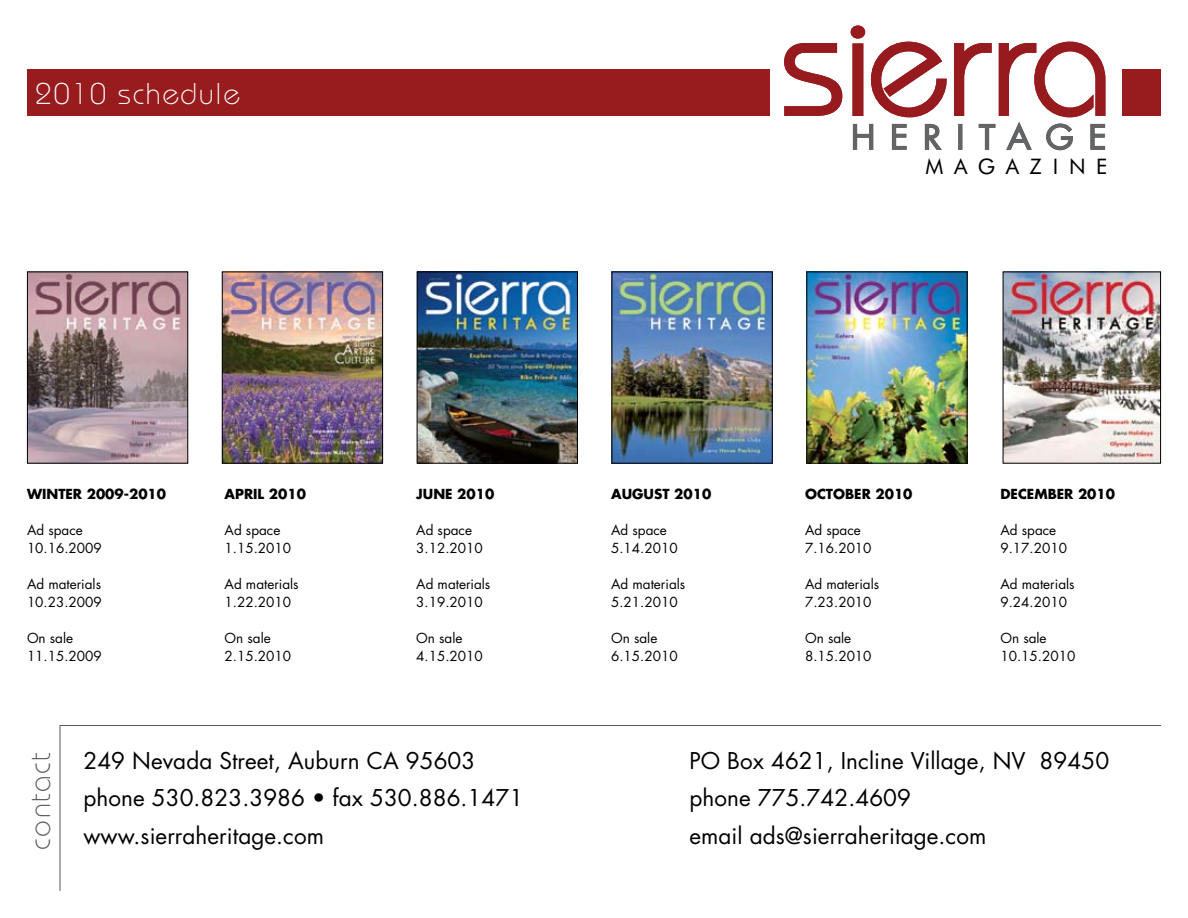
<style>
.page{position:relative;width:1188px;height:918px;background:#fff}
.page>*{position:absolute;margin:0;border:0;box-sizing:border-box;transform-origin:0 0}
.t1{font:300 30px "Bauhaus";letter-spacing:.05em;color:#fff}
.t2{font:300 30px "Bauhaus";letter-spacing:.05em;color:#58595b}
.t3{font:22.5px "Futura";letter-spacing:.005em;color:#000}
.t4{font:21.45px "Futura BT";letter-spacing:.5em;color:#000}
.t5{font:13.5px/18px "Futura";color:#000}
.t6{font:700 13.5px "Futura";color:#000}
</style>
<div class="page">
<div style="left:27px;top:69px;width:743px;height:47px;background:#981b1e"></div>
<div style="left:1122px;top:69px;width:39px;height:47px;background:#981b1e"></div>
<img style="left:224px;top:273px;width:157px;height:189px">
<div style="left:222px;top:271px;width:161px;height:193px;border:1px solid #000"></div>
<img style="left:29px;top:273px;width:157px;height:189px">
<div style="left:27px;top:271px;width:161px;height:193px;border:1px solid #000"></div>
<img style="left:419px;top:273px;width:157px;height:189px">
<div style="left:417px;top:271px;width:161px;height:193px;border:1px solid #000"></div>
<img style="left:808px;top:273px;width:158px;height:189px">
<div style="left:806px;top:271px;width:162px;height:193px;border:1px solid #000"></div>
<img style="left:614px;top:273px;width:157px;height:189px">
<div style="left:612px;top:271px;width:161px;height:193px;border:1px solid #000"></div>
<img style="left:1005px;top:273px;width:154px;height:189px">
<div style="left:1003px;top:271px;width:158px;height:193px;border:1px solid #000"></div>
<hr style="left:60px;top:725px;width:1101px;height:1px;background:#58595b">
<hr style="left:60px;top:726px;width:1px;height:165px;background:#58595b">
<svg style="left:784px;top:25px;width:322px;height:126px"></svg>
<h1 class="t1" style="left:35px;top:75px;width:206px">2010 schedule</h1>
<h3 class="t4" style="left:925px;top:153px;width:184px">MAGAZINE</h3>
<p class="t6" style="left:27px;top:484px;width:141px">WINTER 2009-2010</p>
<p class="t5" style="left:27px;top:520px;width:76px">Ad space<br>10.16.2009</p>
<p class="t5" style="left:27px;top:574px;width:76px">Ad materials<br>10.23.2009</p>
<p class="t5" style="left:27px;top:628px;width:76px">On sale<br>11.15.2009</p>
<p class="t6" style="left:225px;top:484px;width:83px">APRIL 2010</p>
<p class="t5" style="left:225px;top:520px;width:68px">Ad space<br>1.15.2010</p>
<p class="t5" style="left:225px;top:574px;width:76px">Ad materials<br>1.22.2010</p>
<p class="t5" style="left:225px;top:628px;width:68px">On sale<br>2.15.2010</p>
<p class="t6" style="left:416px;top:484px;width:80px">JUNE 2010</p>
<p class="t5" style="left:416px;top:520px;width:68px">Ad space<br>3.12.2010</p>
<p class="t5" style="left:416px;top:574px;width:76px">Ad materials<br>3.19.2010</p>
<p class="t5" style="left:416px;top:628px;width:68px">On sale<br>4.15.2010</p>
<p class="t6" style="left:611px;top:484px;width:102px">AUGUST 2010</p>
<p class="t5" style="left:611px;top:520px;width:68px">Ad space<br>5.14.2010</p>
<p class="t5" style="left:611px;top:574px;width:76px">Ad materials<br>5.21.2010</p>
<p class="t5" style="left:611px;top:628px;width:68px">On sale<br>6.15.2010</p>
<p class="t6" style="left:805px;top:484px;width:109px">OCTOBER 2010</p>
<p class="t5" style="left:805px;top:520px;width:68px">Ad space<br>7.16.2010</p>
<p class="t5" style="left:805px;top:574px;width:76px">Ad materials<br>7.23.2010</p>
<p class="t5" style="left:805px;top:628px;width:68px">On sale<br>8.15.2010</p>
<p class="t6" style="left:1000px;top:484px;width:116px">DECEMBER 2010</p>
<p class="t5" style="left:1000px;top:520px;width:68px">Ad space<br>9.17.2010</p>
<p class="t5" style="left:1000px;top:574px;width:76px">Ad materials<br>9.24.2010</p>
<p class="t5" style="left:1000px;top:628px;width:76px">On sale<br>10.15.2010</p>
<h1 class="t2" style="left:22px;top:850px;width:99px;rotate:-90deg">contact</h1>
<h2 class="t3" style="left:83px;top:745px;width:393px">249 Nevada Street, Auburn CA 95603</h2>
<h2 class="t3" style="left:689px;top:745px;width:421px">PO Box 4621, Incline Village, NV 89450</h2>
<h2 class="t3" style="left:83px;top:782px;width:441px">phone 530.823.3986 • fax 530.886.1471</h2>
<h2 class="t3" style="left:689px;top:782px;width:223px">phone 775.742.4609</h2>
<h2 class="t3" style="left:83px;top:820px;width:242px">www.sierraheritage.com</h2>
<h2 class="t3" style="left:689px;top:820px;width:298px">email ads@sierraheritage.com</h2>
</div>
